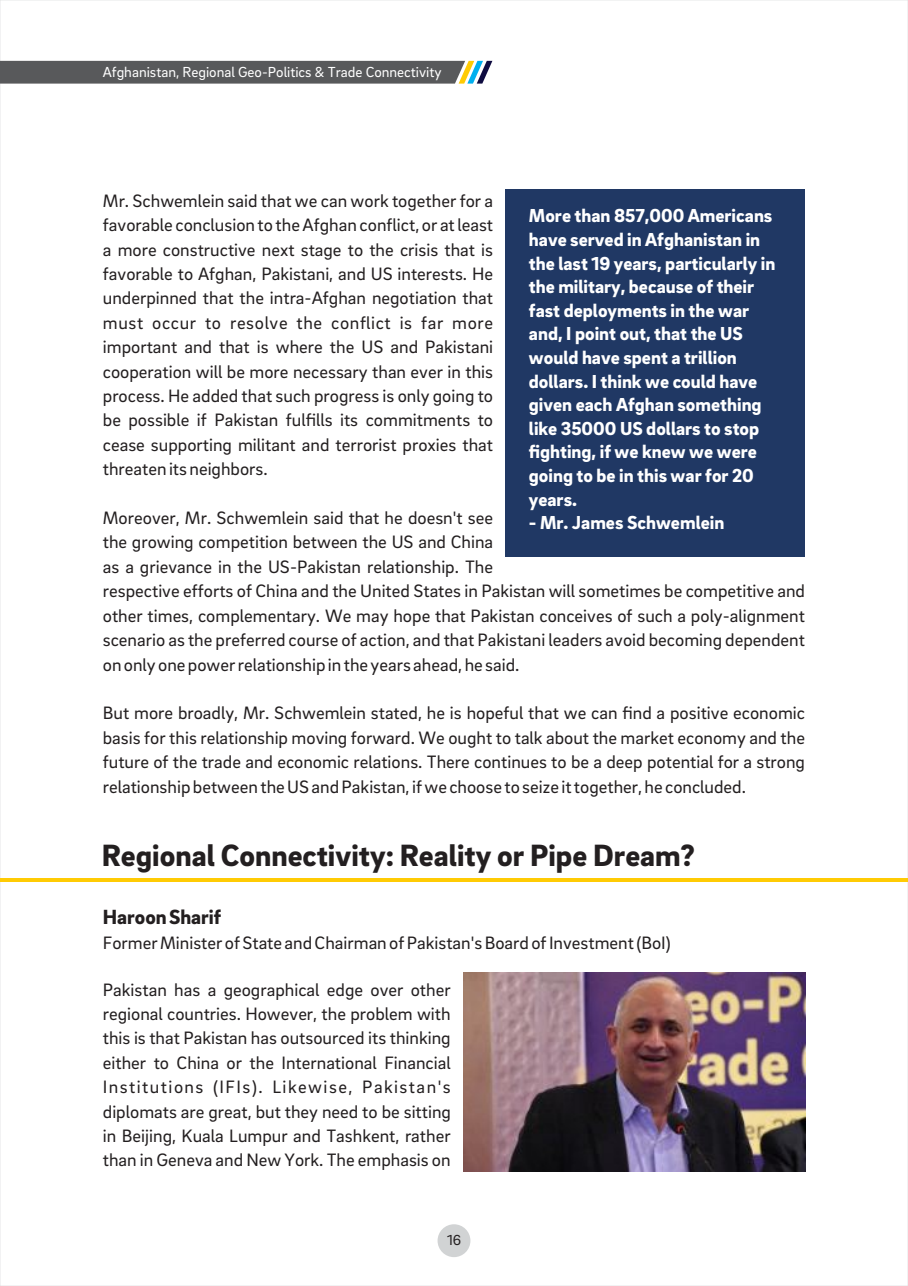
<style>
.page{position:relative;width:908px;height:1286px;background:#fff}
.page>*{position:absolute;margin:0;border:0;box-sizing:border-box;transform-origin:0 0}
.t1{font:900 31.5px "Brix Sans";color:#231f20}
.t2{font:900 21px "Brix Sans";color:#231f20}
.t3{font:900 19.25px/23.6px "Brix Sans";color:#fff}
.t4{font:18.38px/24.3px "Brix Sans";color:#231f20;text-align:justify}
.t5{font:14.88px "Brix Sans";color:#fff}
.t6{font:14.88px "Brix Sans";color:#231f20}
</style>
<div class="page">
<div style="left:437px;top:1224px;width:33px;height:32px;background:#d1d3d4;border-radius:50%"></div>
<svg style="left:0;top:877px;width:907px;height:4px;fill:#ffcb04"></svg>
<img style="left:463px;top:972px;width:341px;height:199px">
<svg style="left:0;top:61px;width:492px;height:23px;background:#5f6262"></svg>
<div style="left:505px;top:189px;width:299px;height:368px;background:#203864"></div>
<p class="t5" style="left:103px;top:66px;width:340px">Afghanistan, Regional Geo-Politics &amp; Trade Connectivity</p>
<p class="t4" style="left:103px;top:190px;width:391px">Mr. Schwemlein said that we can work together for a favorable conclusion to the Afghan conflict, or at least a more constructive next stage to the crisis that is favorable to Afghan, Pakistani, and US interests. He underpinned that the intra-Afghan negotiation that must occur to resolve the conflict is far more important and that is where the US and Pakistani cooperation will be more necessary than ever in this process. He added that such progress is only going to be possible if Pakistan fulfills its commitments to cease supporting militant and terrorist proxies that threaten its neighbors.</p>
<p class="t4" style="left:103px;top:507px;width:703px;text-align:left">Moreover, Mr. Schwemlein said that he doesn't see<br>the growing competition between the US and China<br>as a grievance in the US-Pakistan relationship. The<br>respective efforts of China and the United States in Pakistan will sometimes be competitive and other times, complementary. We may hope that Pakistan conceives of such a poly-alignment scenario as the preferred course of action, and that Pakistani leaders avoid becoming dependent on only one power relationship in the years ahead, he said.</p>
<p class="t4" style="left:103px;top:702px;width:703px">But more broadly, Mr. Schwemlein stated, he is hopeful that we can find a positive economic basis for this relationship moving forward. We ought to talk about the market economy and the future of the trade and economic relations. There continues to be a deep potential for a strong relationship between the US and Pakistan, if we choose to seize it together, he concluded.</p>
<p class="t3" style="left:528px;top:206px;width:248px">More than 857,000 Americans have served in Afghanistan in the last 19 years, particularly in the military, because of their fast deployments in the war and, I point out, that the US would have spent a trillion dollars. I think we could have given each Afghan something like 35000 US dollars to stop fighting, if we knew we were going to be in this war for 20 years.</p>
<p class="t3" style="left:528px;top:512px;width:197px">- Mr. James Schwemlein</p>
<h1 class="t1" style="left:102px;top:841px;width:594px">Regional Connectivity: Reality or Pipe Dream?</h1>
<p class="t2" style="left:103px;top:907px;width:120px">Haroon Sharif</p>
<p class="t4" style="left:103px;top:932px;width:569px">Former Minister of State and Chairman of Pakistan's Board of Investment (BoI)</p>
<p class="t4" style="left:103px;top:978px;width:349px">Pakistan has a geographical edge over other regional countries. However, the problem with this is that Pakistan has outsourced its thinking either to China or the International Financial Institutions (IFIs). Likewise, Pakistan's diplomats are great, but they need to be sitting in Beijing, Kuala Lumpur and Tashkent, rather than in Geneva and New York. The emphasis on</p>
<p class="t6" style="left:447px;top:1233px;width:16px">16</p>
</div>
